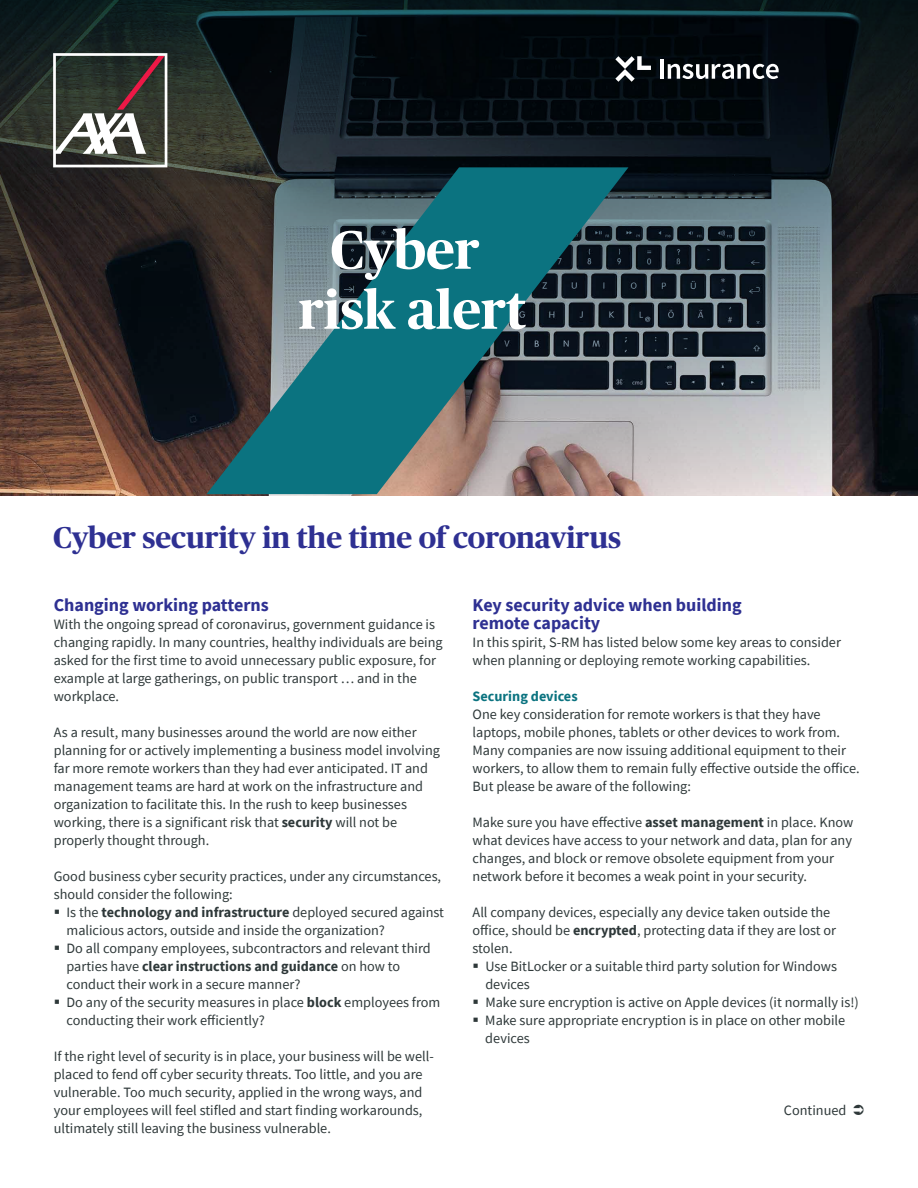
<style>
.page{position:relative;width:918px;height:1188px;background:#fff}
.page>*{position:absolute;margin:0;border:0;box-sizing:border-box;transform-origin:0 0}
.t1{font:700 54px/60px "Publico Headline";color:#fff;text-align:center}
.t2{font:700 30px "Publico Headline";color:#2e3092}
.t3{font:700 18px/18px "Source Sans Pro";color:#2e3092}
.t4{font:14.25px/18px "Source Sans Pro";color:#2e3839}
.t5{font:700 14.25px "Source Sans Pro";color:#0b7380}
.s1{font-weight:700}
</style>
<div class="page">
<svg style="left:0;top:0;width:918px;height:495px;background:#303234"></svg>
<svg style="left:207px;top:167px;width:421px;height:327px;background:#3b646a"></svg>
<svg style="left:53px;top:53px;width:114px;height:114px;background:#5e5e59"></svg>
<hr style="left:661px;top:59px;width:3px;height:20px;background:#fff">
<svg style="left:668px;top:64px;width:111px;height:15px"></svg>
<svg style="left:615px;top:56px;width:36px;height:26px"></svg>
<h1 class="t1" style="left:299px;top:217px;width:229px">Cyber risk alert</h1>
<h2 class="t2" style="left:53px;top:516px;width:569px">Cyber security in the time of coronavirus</h2>
<p class="t3" style="left:54px;top:596px;width:217px">Changing working patterns</p>
<p class="t4" style="left:54px;top:615px;width:390px">With the ongoing spread of coronavirus, government guidance is changing rapidly. In many countries, healthy individuals are being asked for the first time to avoid unnecessary public exposure, for example at large gatherings, on public transport … and in the workplace.</p>
<p class="t4" style="left:54px;top:723px;width:388px">As a result, many businesses around the world are now either planning for or actively implementing a business model involving far more remote workers than they had ever anticipated. IT and management teams are hard at work on the infrastructure and organization to facilitate this. In the rush to keep businesses working, there is a significant risk that <span class="s1">security</span> will not be properly thought through.</p>
<p class="t4" style="left:54px;top:867px;width:389px">Good business cyber security practices, under any circumstances, should consider the following:</p>
<p class="t4" style="left:66px;top:903px;width:379px">Is the <span class="s1">technology and infrastructure</span> deployed secured against malicious actors, outside and inside the organization?<br>Do all company employees, subcontractors and relevant third parties have <span class="s1">clear instructions and guidance</span> on how to conduct their work in a secure manner?<br>Do any of the security measures in place <span class="s1">block</span> employees from conducting their work efficiently?</p>
<p class="t4" style="left:54px;top:1047px;width:382px">If the right level of security is in place, your business will be well&shy;placed to fend off cyber security threats. Too little, and you are vulnerable. Too much security, applied in the wrong ways, and your employees will feel stifled and start finding workarounds, ultimately still leaving the business vulnerable.</p>
<p class="t3" style="left:473px;top:596px;width:271px">Key security advice when building remote capacity</p>
<p class="t4" style="left:473px;top:633px;width:370px">In this spirit, S-RM has listed below some key areas to consider when planning or deploying remote working capabilities.</p>
<p class="t5" style="left:473px;top:687px;width:107px">Securing devices</p>
<p class="t4" style="left:473px;top:705px;width:389px">One key consideration for remote workers is that they have laptops, mobile phones, tablets or other devices to work from.<br>Many companies are now issuing additional equipment to their workers, to allow them to remain fully effective outside the office.<br>But please be aware of the following:</p>
<p class="t4" style="left:473px;top:813px;width:382px">Make sure you have effective <span class="s1">asset management</span> in place. Know what devices have access to your network and data, plan for any changes, and block or remove obsolete equipment from your network before it becomes a weak point in your security.</p>
<p class="t4" style="left:473px;top:903px;width:365px">All company devices, especially any device taken outside the office, should be <span class="s1">encrypted</span>, protecting data if they are lost or stolen.</p>
<p class="t4" style="left:485px;top:957px;width:375px">Use BitLocker or a suitable third party solution for Windows devices<br>Make sure encryption is active on Apple devices (it normally is!)<br>Make sure appropriate encryption is in place on other mobile devices</p>
<p class="t4" style="left:784px;top:1101px;width:64px">Continued</p>
</div>
